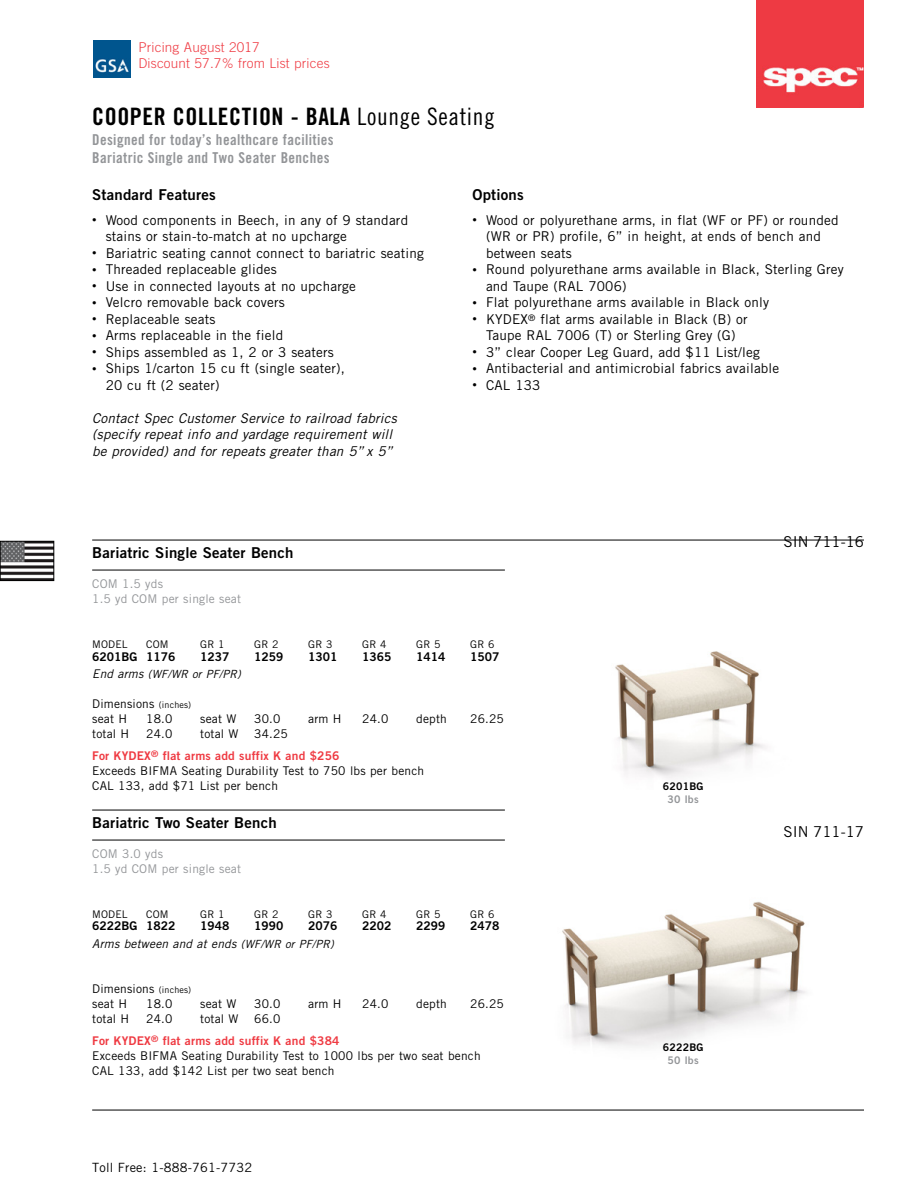
<style>
.page{position:relative;width:918px;height:1188px;background:#fff}
.page>*{position:absolute;margin:0;border:0;box-sizing:border-box;transform-origin:0 0}
.t1{font:24px "Trade Gothic LT Std Bd Cn 20";letter-spacing:.025em;color:#000}
.t2{font:15px "Trade Gothic LT Std Bd 2";letter-spacing:.015em;color:#000}
.t3{font:15px/18px "Trade Gothic LT Std Bd Cn 20";letter-spacing:.025em;color:#939598}
.t4{font:15px "Trade Gothic LT Std";color:#000}
.t5{font:13.5px/16.5px "Trade Gothic LT Std";letter-spacing:.015em;color:#000}
.t6{font:italic 13.5px/16.5px "Trade Gothic LT Std";letter-spacing:.015em;color:#000}
.t7{font:300 13.5px/16.5px "Trade Gothic LT Std";letter-spacing:.015em;color:#ef3a42}
.t8{font:12.75px "Trade Gothic LT Std";letter-spacing:.015em;color:#000}
.t9{font:12px/15px "Trade Gothic LT Std";letter-spacing:.015em;color:#000}
.t10{font:12px "Trade Gothic LT Std Bd 2";letter-spacing:.015em;color:#ef3a42}
.t11{font:12px "Trade Gothic LT Std Bd 2";color:#000}
.t12{font:12px/15px "Trade Gothic LT Std";letter-spacing:.015em;color:#939598}
.t13{font:italic 12px "Trade Gothic LT Std";letter-spacing:.015em;color:#000}
.t14{font:italic 11.25px "Trade Gothic LT Std";letter-spacing:.015em;color:#000}
.t15{font:10.5px "Trade Gothic LT Std";letter-spacing:.015em;color:#000}
.t16{font:10.5px "Trade Gothic LT Std Bd 2";letter-spacing:.025em;color:#000}
.t17{font:10.5px "Trade Gothic LT Std Bd 2";letter-spacing:.025em;color:#939598}
.s1{font-family:"Trade Gothic LT Std Cn 18"}
.s2{font-size:9px}
.s3{font-size:12px}
.s4{font-size:11.25px}
</style>
<div class="page">
<img style="left:2px;top:543px;width:50px;height:36px">
<div style="left:0;top:541px;width:54px;height:40px;border:1px solid #000"></div>
<img style="left:757px;top:0;width:107px;height:108px">
<img style="left:93px;top:40px;width:37px;height:37px">
<hr style="left:92px;top:540px;width:772px;height:1px;background:#000">
<hr style="left:92px;top:570px;width:413px;height:1px;background:#000">
<hr style="left:92px;top:810px;width:413px;height:1px;background:#000">
<hr style="left:92px;top:840px;width:413px;height:1px;background:#000">
<hr style="left:92px;top:1110px;width:772px;height:1px;background:#000">
<img style="left:615px;top:651px;width:151px;height:128px">
<img style="left:562px;top:901px;width:244px;height:146px">
<p class="t7" style="left:138px;top:39px;width:193px">Pricing August 2017<br>Discount 57.7% from List prices</p>
<h1 class="t1" style="left:92px;top:102px;width:404px">COOPER COLLECTION - BALA <span class="s1">Lounge Seating</span></h1>
<p class="t3" style="left:92px;top:130px;width:243px">Designed for today’s healthcare facilities<br>Bariatric Single and Two Seater Benches</p>
<p class="t2" style="left:92px;top:185px;width:125px">Standard Features</p>
<p class="t5" style="left:106px;top:211px;width:304px;text-indent:-14px"><span class="s2">•</span> Wood components in Beech, in any of 9 standard stains or stain-to-match at no upcharge</p>
<p class="t5" style="left:92px;top:244px;width:333px"><span class="s2">•</span> Bariatric seating cannot connect to bariatric seating</p>
<p class="t5" style="left:92px;top:261px;width:186px"><span class="s2">•</span> Threaded replaceable glides</p>
<p class="t5" style="left:92px;top:277px;width:265px"><span class="s2">•</span> Use in connected layouts at no upcharge</p>
<p class="t5" style="left:92px;top:294px;width:194px"><span class="s2">•</span> Velcro removable back covers</p>
<p class="t5" style="left:92px;top:310px;width:125px"><span class="s2">•</span> Replaceable seats</p>
<p class="t5" style="left:92px;top:327px;width:193px"><span class="s2">•</span> Arms replaceable in the field</p>
<p class="t5" style="left:92px;top:343px;width:243px"><span class="s2">•</span> Ships assembled as 1, 2 or 3 seaters</p>
<p class="t5" style="left:106px;top:360px;width:241px;text-indent:-14px"><span class="s2">•</span> Ships 1/carton 15 cu ft (single seater),<br>20 cu ft (2 seater)</p>
<p class="t6" style="left:92px;top:410px;width:306px">Contact Spec Customer Service to railroad fabrics (specify repeat info and yardage requirement will be provided) and for repeats greater than 5” x 5”</p>
<p class="t2" style="left:472px;top:185px;width:53px">Options</p>
<p class="t5" style="left:486px;top:211px;width:354px;text-indent:-14px"><span class="s2">•</span> Wood or polyurethane arms, in flat (WF or PF) or rounded (WR or PR) profile, 6” in height, at ends of bench and between seats</p>
<p class="t5" style="left:486px;top:261px;width:359px;text-indent:-14px"><span class="s2">•</span> Round polyurethane arms available in Black, Sterling Grey and Taupe (RAL 7006)</p>
<p class="t5" style="left:472px;top:294px;width:298px"><span class="s2">•</span> Flat polyurethane arms available in Black only</p>
<p class="t5" style="left:472px;top:310px;width:277px"><span class="s2">•</span> KYDEX<sup>®</sup> flat arms available in Black (B) or -Taupe RAL 7006 (T) or Sterling Grey (G)</p>
<p class="t5" style="left:472px;top:343px;width:289px"><span class="s2">•</span> 3” clear Cooper Leg Guard, add $11 List/leg</p>
<p class="t5" style="left:472px;top:360px;width:308px"><span class="s2">•</span> Antibacterial and antimicrobial fabrics available</p>
<p class="t5" style="left:472px;top:376px;width:69px"><span class="s2">•</span> CAL 133</p>
<p class="t2" style="left:92px;top:543px;width:203px">Bariatric Single Seater Bench</p>
<p class="t12" style="left:92px;top:576px;width:150px">COM 1.5 yds<br>1.5 yd COM per single seat</p>
<p class="t15" style="left:92px;top:638px;width:37px">MODEL</p>
<p class="t15" style="left:146px;top:638px;width:24px">COM</p>
<p class="t15" style="left:200px;top:638px;width:26px">GR 1</p>
<p class="t15" style="left:254px;top:638px;width:26px">GR 2</p>
<p class="t15" style="left:308px;top:638px;width:26px">GR 3</p>
<p class="t15" style="left:362px;top:638px;width:26px">GR 4</p>
<p class="t15" style="left:416px;top:638px;width:26px">GR 5</p>
<p class="t15" style="left:470px;top:638px;width:26px">GR 6</p>
<p class="t14" style="left:92px;top:667px;width:150px"><span class="s3">End arms</span> (WF/WR or PF/PR)</p>
<p class="t9" style="left:92px;top:696px;width:101px">Dimensions <span class="s2">(inches) </span>seat H</p>
<p class="t11" style="left:92px;top:649px;width:85px">6201BG 1176</p>
<p class="t11" style="left:200px;top:649px;width:31px">1237</p>
<p class="t11" style="left:254px;top:649px;width:31px">1259</p>
<p class="t11" style="left:308px;top:649px;width:31px">1301</p>
<p class="t11" style="left:362px;top:649px;width:31px">1365</p>
<p class="t11" style="left:416px;top:649px;width:31px">1414</p>
<p class="t11" style="left:470px;top:649px;width:31px">1507</p>
<p class="t9" style="left:146px;top:711px;width:28px">18.0</p>
<p class="t9" style="left:200px;top:711px;width:38px">seat W</p>
<p class="t9" style="left:254px;top:711px;width:28px">30.0</p>
<p class="t9" style="left:308px;top:711px;width:35px">arm H</p>
<p class="t9" style="left:362px;top:711px;width:28px">24.0</p>
<p class="t9" style="left:416px;top:711px;width:32px">depth</p>
<p class="t9" style="left:470px;top:711px;width:35px">26.25</p>
<p class="t9" style="left:92px;top:726px;width:39px">total H</p>
<p class="t9" style="left:146px;top:726px;width:28px">24.0</p>
<p class="t9" style="left:200px;top:726px;width:40px">total W</p>
<p class="t9" style="left:254px;top:726px;width:35px">34.25</p>
<p class="t10" style="left:92px;top:749px;width:249px">For KYDEX<sup>®</sup> flat arms add suffix K and $256</p>
<p class="t9" style="left:92px;top:763px;width:334px">Exceeds BIFMA Seating Durability Test to 750 lbs per bench<br>CAL 133, add $71 List per bench</p>
<p class="t2" style="left:92px;top:813px;width:186px">Bariatric Two Seater Bench</p>
<p class="t12" style="left:92px;top:846px;width:150px">COM 3.0 yds<br>1.5 yd COM per single seat</p>
<p class="t15" style="left:92px;top:908px;width:37px">MODEL</p>
<p class="t15" style="left:146px;top:908px;width:24px">COM</p>
<p class="t15" style="left:200px;top:908px;width:26px">GR 1</p>
<p class="t15" style="left:254px;top:908px;width:26px">GR 2</p>
<p class="t15" style="left:308px;top:908px;width:26px">GR 3</p>
<p class="t15" style="left:362px;top:908px;width:26px">GR 4</p>
<p class="t15" style="left:416px;top:908px;width:26px">GR 5</p>
<p class="t15" style="left:470px;top:908px;width:26px">GR 6</p>
<p class="t13" style="left:92px;top:936px;width:243px">Arms between and at ends <span class="s4">(WF/WR or PF/PR)</span></p>
<p class="t9" style="left:92px;top:981px;width:101px">Dimensions <span class="s2">(inches) </span>seat H</p>
<p class="t11" style="left:92px;top:919px;width:85px">6222BG 1822</p>
<p class="t11" style="left:200px;top:919px;width:31px">1948</p>
<p class="t11" style="left:254px;top:919px;width:31px">1990</p>
<p class="t11" style="left:308px;top:919px;width:31px">2076</p>
<p class="t11" style="left:362px;top:919px;width:31px">2202</p>
<p class="t11" style="left:416px;top:919px;width:31px">2299</p>
<p class="t11" style="left:470px;top:919px;width:31px">2478</p>
<p class="t9" style="left:146px;top:996px;width:28px">18.0</p>
<p class="t9" style="left:200px;top:996px;width:38px">seat W</p>
<p class="t9" style="left:254px;top:996px;width:28px">30.0</p>
<p class="t9" style="left:308px;top:996px;width:35px">arm H</p>
<p class="t9" style="left:362px;top:996px;width:28px">24.0</p>
<p class="t9" style="left:416px;top:996px;width:32px">depth</p>
<p class="t9" style="left:470px;top:996px;width:35px">26.25</p>
<p class="t9" style="left:92px;top:1011px;width:39px">total H</p>
<p class="t9" style="left:146px;top:1011px;width:28px">24.0</p>
<p class="t9" style="left:200px;top:1011px;width:40px">total W</p>
<p class="t9" style="left:254px;top:1011px;width:28px">66.0</p>
<p class="t10" style="left:92px;top:1034px;width:249px">For KYDEX<sup>®</sup> flat arms add suffix K and $384</p>
<p class="t9" style="left:92px;top:1048px;width:390px">Exceeds BIFMA Seating Durability Test to 1000 lbs per two seat bench<br>CAL 133, add $142 List per two seat bench</p>
<p class="t8" style="left:92px;top:1160px;width:162px">Toll Free: 1-888-761-7732</p>
<p class="t4" style="left:784px;top:533px;width:82px">SIN 711-16</p>
<p class="t16" style="left:663px;top:780px;width:42px">6201BG</p>
<p class="t17" style="left:668px;top:793px;width:33px">30 lbs</p>
<p class="t4" style="left:784px;top:822px;width:82px">SIN 711-17</p>
<p class="t16" style="left:663px;top:1041px;width:42px">6222BG</p>
<p class="t17" style="left:668px;top:1054px;width:33px">50 lbs</p>
</div>
